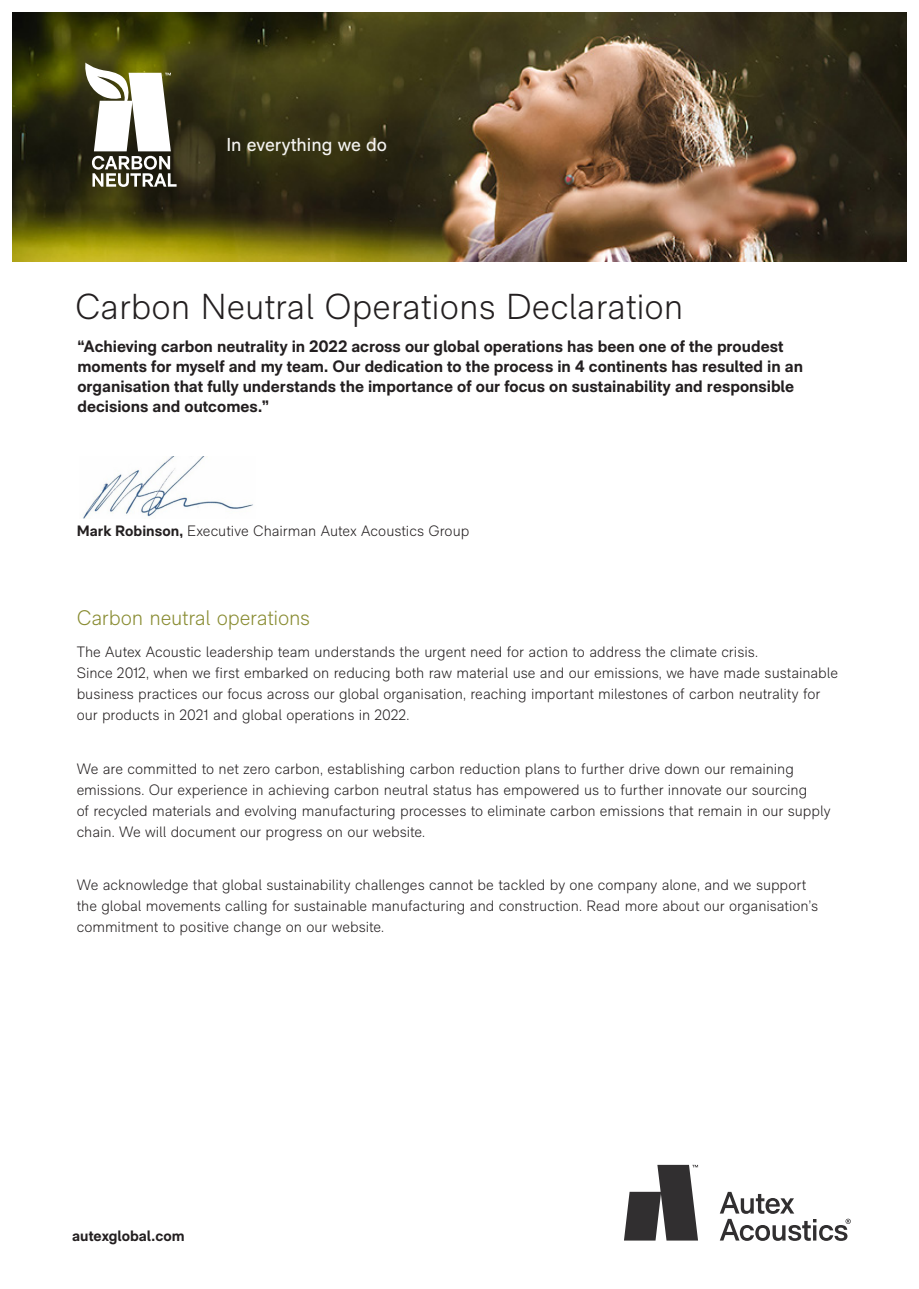
<style>
.page{position:relative;width:919px;height:1289px;background:#fff}
.page>*{position:absolute;margin:0;border:0;box-sizing:border-box;transform-origin:0 0}
.t1{font:300 36px "RM Neue";color:#231f20}
.t2{font:300 21px "RM Neue";letter-spacing:-.01em;color:#898c32}
.t3{font:18.75px "RM Neue";color:#f4f3f0}
.t4{font:700 16.5px/19.8px "RM Neue";color:#231f20}
.t5{font:300 15px/21px "RM Neue";color:#231f20}
.t6{font:700 15px "RM Neue";color:#231f20}
.s1{font-weight:700}
</style>
<div class="page">
<img style="left:13px;top:13px;width:893px;height:248px">
<svg style="left:83px;top:63px;width:93px;height:124px"></svg>
<svg style="left:624px;top:1164px;width:74px;height:76px"></svg>
<svg style="left:719px;top:1191px;width:131px;height:49px"></svg>
<img style="left:83px;top:457px;width:170px;height:61px">
<p class="t3" style="left:226px;top:133px;width:162px">In everything we do</p>
<p class="t1" style="left:75px;top:285px;width:610px">Carbon Neutral Operations Declaration</p>
<p class="t4" style="left:77px;top:336px;width:727px">“Achieving carbon neutrality in 2022 across our global operations has been one of the proudest moments for myself and my team. Our dedication to the process in 4 continents has resulted in an organisation that fully understands the importance of our focus on sustainability and responsible decisions and outcomes.”</p>
<p class="t5" style="left:77px;top:520px;width:394px"><span class="s1">Mark Robinson,</span> Executive Chairman Autex Acoustics Group</p>
<p class="t2" style="left:77px;top:605px;width:235px">Carbon neutral operations</p>
<p class="t5" style="left:77px;top:641px;width:762px">The Autex Acoustic leadership team understands the urgent need for action to address the climate crisis.<br>Since 2012, when we first embarked on reducing both raw material use and our emissions, we have made sustainable business practices our focus across our global organisation, reaching important milestones of carbon neutrality for our products in 2021 and global operations in 2022.</p>
<p class="t5" style="left:77px;top:757px;width:755px">We are committed to net zero carbon, establishing carbon reduction plans to further drive down our remaining emissions. Our experience in achieving carbon neutral status has empowered us to further innovate our sourcing<br>of recycled materials and evolving manufacturing processes to eliminate carbon emissions that remain in our supply chain. We will document our progress on our website.</p>
<p class="t5" style="left:77px;top:874px;width:743px">We acknowledge that global sustainability challenges cannot be tackled by one company alone, and we support the global movements calling for sustainable manufacturing and construction. Read more about our organisation’s commitment to positive change on our website.</p>
<p class="t6" style="left:72px;top:1226px;width:114px">autexglobal.com</p>
</div>
